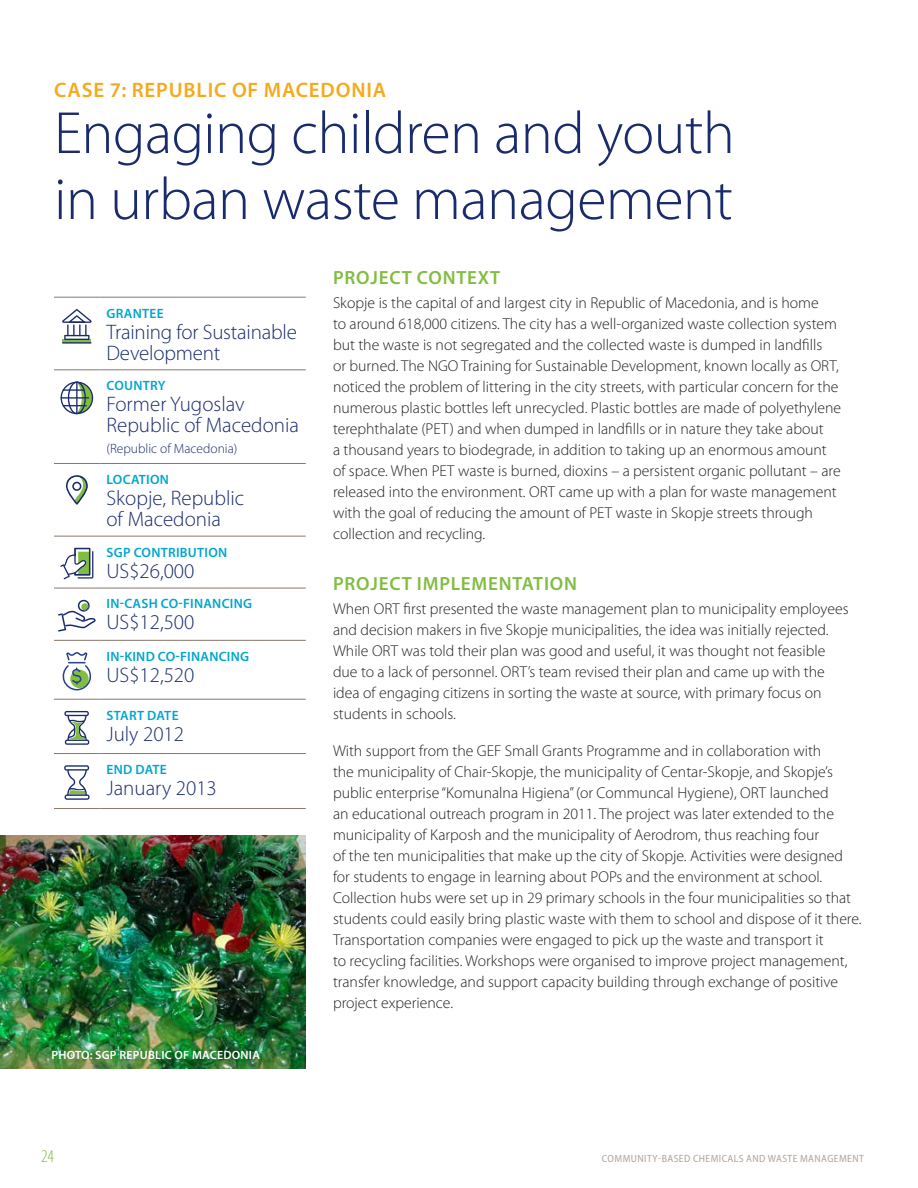
<style>
.page{position:relative;width:918px;height:1188px;background:#fff}
.page>*{position:absolute;margin:0;border:0;box-sizing:border-box;transform-origin:0 0}
.t1{font:300 60px/66px "Myriad Pro";letter-spacing:-.01em;color:#192b6d}
.t2{font:300 21px/21px "Myriad Pro";color:#192b6d}
.t3{font:600 21px "Myriad Pro";letter-spacing:.04em;color:#f5a91c}
.t4{font:600 19.2px "Myriad Pro";letter-spacing:.04em;color:#81bd41}
.t5{font:300 condensed 18px "Myriad Pro";color:#81bd41}
.t6{font:300 15.75px/21px "Myriad Pro";color:#231f20}
.t7{font:600 13.5px "Myriad Pro";letter-spacing:.02em;color:#00a6ce}
.t8{font:300 13.5px "Myriad Pro";color:#192b6d}
.t9{font:600 12px "Myriad Pro";letter-spacing:.02em;color:#fff}
.t10{font:semi-condensed 10.5px "Myriad Pro";letter-spacing:.04em;color:#afa499}
</style>
<div class="page">
<hr style="left:54px;top:297px;width:46px;height:1px;background:#86796a">
<hr style="left:100px;top:297px;width:206px;height:1px;background:#86796a">
<hr style="left:54px;top:370px;width:46px;height:1px;background:#86796a">
<hr style="left:100px;top:370px;width:206px;height:1px;background:#86796a">
<hr style="left:54px;top:463px;width:46px;height:1px;background:#86796a">
<hr style="left:100px;top:463px;width:206px;height:1px;background:#86796a">
<hr style="left:54px;top:536px;width:46px;height:1px;background:#86796a">
<hr style="left:100px;top:536px;width:206px;height:1px;background:#86796a">
<hr style="left:54px;top:588px;width:46px;height:1px;background:#86796a">
<hr style="left:100px;top:588px;width:206px;height:1px;background:#86796a">
<hr style="left:54px;top:640px;width:46px;height:1px;background:#86796a">
<hr style="left:100px;top:640px;width:206px;height:1px;background:#86796a">
<hr style="left:54px;top:699px;width:46px;height:1px;background:#86796a">
<hr style="left:100px;top:699px;width:206px;height:1px;background:#86796a">
<hr style="left:54px;top:753px;width:46px;height:1px;background:#86796a">
<hr style="left:100px;top:753px;width:206px;height:1px;background:#86796a">
<hr style="left:54px;top:808px;width:46px;height:1px;background:#86796a">
<hr style="left:100px;top:808px;width:206px;height:1px;background:#86796a">
<hr style="left:63px;top:339px;width:28px;height:4px;background:#81bd41">
<hr style="left:62px;top:342px;width:30px;height:2px;background:#192b6d">
<svg style="left:62px;top:309px;width:30px;height:31px"></svg>
<svg style="left:61px;top:382px;width:32px;height:32px"></svg>
<svg style="left:66px;top:475px;width:22px;height:30px"></svg>
<svg style="left:60px;top:548px;width:33px;height:31px"></svg>
<svg style="left:58px;top:600px;width:38px;height:32px"></svg>
<svg style="left:62px;top:652px;width:30px;height:38px"></svg>
<svg style="left:64px;top:711px;width:25px;height:34px"></svg>
<svg style="left:64px;top:765px;width:26px;height:35px"></svg>
<img style="left:0;top:836px;width:306px;height:233px">
<h2 class="t3" style="left:54px;top:76px;width:334px">CASE 7: REPUBLIC OF MACEDONIA</h2>
<h1 class="t1" style="left:54px;top:99px;width:682px">Engaging children and youth in urban waste management</h1>
<p class="t4" style="left:333px;top:266px;width:168px">PROJECT CONTEXT</p>
<p class="t6" style="left:333px;top:292px;width:510px">Skopje is the capital of and largest city in Republic of Macedonia, and is home<br>to around 618,000 citizens. The city has a well-organized waste collection system but the waste is not segregated and the collected waste is dumped in landfills<br>or burned. The NGO Training for Sustainable Development, known locally as ORT, noticed the problem of littering in the city streets, with particular concern for the numerous plastic bottles left unrecycled. Plastic bottles are made of polyethylene terephthalate (PET) and when dumped in landfills or in nature they take about<br>a thousand years to biodegrade, in addition to taking up an enormous amount of space. When PET waste is burned, dioxins – a persistent organic pollutant – are released into the environment. ORT came up with a plan for waste management with the goal of reducing the amount of PET waste in Skopje streets through collection and recycling.</p>
<p class="t4" style="left:333px;top:571px;width:245px">PROJECT IMPLEMENTATION</p>
<p class="t6" style="left:333px;top:598px;width:517px">When ORT first presented the waste management plan to municipality employees and decision makers in five Skopje municipalities, the idea was initially rejected.<br>While ORT was told their plan was good and useful, it was thought not feasible due to a lack of personnel. ORT’s team revised their plan and came up with the idea of engaging citizens in sorting the waste at source, with primary focus on students in schools.</p>
<p class="t6" style="left:333px;top:740px;width:530px">With support from the GEF Small Grants Programme and in collaboration with<br>the municipality of Chair-Skopje, the municipality of Centar-Skopje, and Skopje’s public enterprise “Komunalna Higiena” (or Communcal Hygiene), ORT launched<br>an educational outreach program in 2011. The project was later extended to the municipality of Karposh and the municipality of Aerodrom, thus reaching four<br>of the ten municipalities that make up the city of Skopje. Activities were designed for students to engage in learning about POPs and the environment at school.<br>Collection hubs were set up in 29 primary schools in the four municipalities so that students could easily bring plastic waste with them to school and dispose of it there.<br>Transportation companies were engaged to pick up the waste and transport it<br>to recycling facilities. Workshops were organised to improve project management, transfer knowledge, and support capacity building through exchange of positive project experience.</p>
<p class="t7" style="left:107px;top:304px;width:59px">GRANTEE</p>
<h2 class="t2" style="left:106px;top:321px;width:192px">Training for Sustainable<br>Development</h2>
<p class="t7" style="left:107px;top:377px;width:61px">COUNTRY</p>
<h2 class="t2" style="left:106px;top:394px;width:194px">Former Yugoslav<br>Republic of Macedonia</h2>
<p class="t8" style="left:106px;top:441px;width:133px">(Republic of Macedonia)</p>
<p class="t7" style="left:107px;top:471px;width:64px">LOCATION</p>
<h2 class="t2" style="left:106px;top:487px;width:139px">Skopje, Republic of Macedonia</h2>
<p class="t7" style="left:107px;top:543px;width:122px">SGP CONTRIBUTION</p>
<h2 class="t2" style="left:106px;top:560px;width:90px">US$26,000</h2>
<p class="t7" style="left:107px;top:595px;width:147px">IN-CASH CO-FINANCING</p>
<h2 class="t2" style="left:106px;top:612px;width:90px">US$12,500</h2>
<p class="t7" style="left:107px;top:648px;width:144px">IN-KIND CO-FINANCING</p>
<h2 class="t2" style="left:106px;top:664px;width:90px">US$12,520</h2>
<p class="t7" style="left:107px;top:706px;width:74px">START DATE</p>
<h2 class="t2" style="left:106px;top:723px;width:79px">July 2012</h2>
<p class="t7" style="left:107px;top:761px;width:62px">END DATE</p>
<h2 class="t2" style="left:106px;top:777px;width:112px">January 2013</h2>
<p class="t9" style="left:51px;top:1047px;width:210px">PHOTO: SGP REPUBLIC OF MACEDONIA</p>
<p class="t5" style="left:41px;top:1146px;width:14px">24</p>
<p class="t10" style="left:602px;top:1152px;width:263px">COMMUNITY-BASED CHEMICALS AND WASTE MANAGEMENT</p>
</div>
